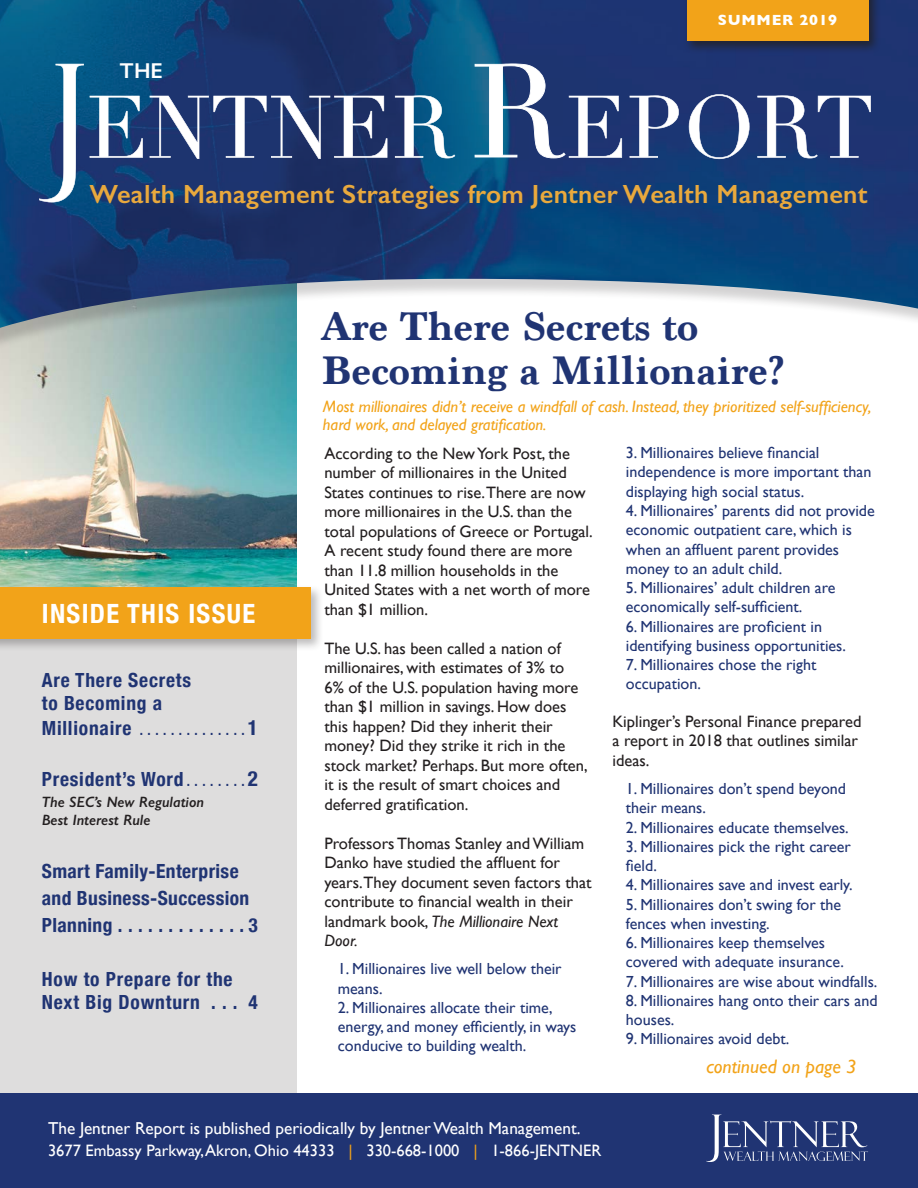
<style>
.page{position:relative;width:918px;height:1188px;background:#fff}
.page>*{position:absolute;margin:0;border:0;box-sizing:border-box;transform-origin:0 0}
.t1{font:700 42px/43.5px "Marion";color:#203473}
.t2{font:700 condensed 26.55px "Helvetica Neue";letter-spacing:.05em;color:#fff}
.t3{font:600 26.4px "Gill Sans";letter-spacing:.01em;color:#e9a93d}
.t4{font:600 21.6px "Gill Sans";color:#fff}
.t5{font:700 condensed 19.5px/23.4px "Helvetica Neue";letter-spacing:.04em;color:#203473}
.t6{font:700 condensed 19.5px/27px "Helvetica Neue";letter-spacing:.02em;color:#203473}
.t7{font:italic 19.5px "Gill Sans";color:#f2a319}
.t8{font:17.25px "Gill Sans";color:#fff}
.t9{font:16.5px/19.5px "Gill Sans";color:#231f20}
.t10{font:italic 16.5px/18.8px "Gill Sans";color:#f2a319}
.t11{font:16.5px "Gill Sans";color:#fff}
.t12{font:16.05px/19.2px "Gill Sans";color:#203473}
.t13{font:italic 600 15px/18px "Gill Sans";color:#231f20}
.t14{font:700 15px "Gill Sans";letter-spacing:.05em;color:#fff}
.t15{font:700 condensed 13.5px "Helvetica Neue";color:#203473}
.s1{font-size:19.5px}
.s2{font-size:21px}
.s3{font-size:13.5px}
.s4{font-style:italic}
.s5{color:#f2a319}
</style>
<div class="page">
<div style="left:0;top:0;width:297px;height:1188px;background:#dedddd"></div>
<img style="left:0;top:358px;width:297px;height:226px">
<div style="left:0;top:0;width:918px;height:358px;background:#231f20;opacity:.2"></div>
<img style="left:0;top:0;width:918px;height:328px">
<svg style="left:39px;top:64px;width:45px;height:138px;background:#5080a4"></svg>
<svg style="left:90px;top:96px;width:53px;height:62px;background:#5a7ea3"></svg>
<svg style="left:150px;top:96px;width:237px;height:63px;background:#52638e"></svg>
<svg style="left:395px;top:95px;width:60px;height:63px"></svg>
<svg style="left:475px;top:63px;width:147px;height:95px"></svg>
<svg style="left:630px;top:95px;width:49px;height:63px"></svg>
<svg style="left:689px;top:93px;width:61px;height:66px"></svg>
<svg style="left:757px;top:95px;width:114px;height:63px"></svg>
<div style="left:683px;top:0;width:198px;height:54px;background:#231f20;opacity:.8"></div>
<div style="left:687px;top:0;width:181px;height:40px;background:#f2a319"></div>
<div style="left:0;top:584px;width:324px;height:68px;background:#231f20;opacity:.3"></div>
<div style="left:0;top:587px;width:310px;height:52px;background:#f2a319"></div>
<div style="left:0;top:1094px;width:918px;height:94px;background:#203473"></div>
<svg style="left:706px;top:1115px;width:162px;height:47px"></svg>
<p class="t4" style="left:120px;top:58px;width:45px">THE</p>
<p class="t14" style="left:718px;top:8px;width:121px">SUMMER 2019</p>
<p class="t3" style="left:90px;top:179px;width:780px">Wealth Management Strategies from Jentner Wealth Management</p>
<p class="t1" style="left:321px;top:305px;width:465px">Are There Secrets to<br>Becoming a Millionaire?</p>
<p class="t2" style="left:42px;top:592px;width:215px">INSIDE THIS ISSUE</p>
<p class="t5" style="left:42px;top:667px;width:151px">Are There Secrets to Becoming a</p>
<p class="t15" style="left:42px;top:719px;width:218px"><span class="s1">Millionaire</span> . . . . . . . . . . . . . <span class="s2">1</span></p>
<p class="t5" style="left:42px;top:766px;width:218px">President’s Word <span class="s3">. . . . . . .</span> <span class="s2">2</span></p>
<p class="t13" style="left:42px;top:793px;width:164px">The SEC’s New Regulation<br>Best Interest Rule</p>
<p class="t6" style="left:42px;top:856px;width:218px">Smart Family-Enterprise and Business-Succession<br>Planning.............3</p>
<p class="t5" style="left:42px;top:966px;width:217px">How to Prepare for the<br>Next Big Downturn . . . 4</p>
<p class="t10" style="left:323px;top:397px;width:550px">Most millionaires didn’t receive a windfall of cash. Instead, they prioritized self-sufficiency, hard work, and delayed gratification.</p>
<p class="t9" style="left:324px;top:443px;width:270px">According to the New York Post, the number of millionaires in the United States continues to rise.There are now more millionaires in the U.S. than the total populations of Greece or Portugal.<br>A recent study found there are more than 11.8 million households in the United States with a net worth of more than $1 million.</p>
<p class="t9" style="left:324px;top:638px;width:265px">The U.S. has been called a nation of millionaires, with estimates of 3% to 6% of the U.S. population having more than $1 million in savings. How does this happen? Did they inherit their money? Did they strike it rich in the stock market? Perhaps. But more often, it is the result of smart choices and deferred gratification.</p>
<p class="t9" style="left:324px;top:833px;width:269px">Professors Thomas Stanley and William<br>Danko have studied the affluent for years.They document seven factors that contribute to financial wealth in their landmark book, <span class="s4">The Millionaire Next<br>Door.</span></p>
<p class="t12" style="left:338px;top:959px;width:225px">1. Millionaires live well below their means.</p>
<p class="t12" style="left:338px;top:998px;width:240px">2. Millionaires allocate their time, energy, and money efficiently, in ways conducive to building wealth.</p>
<p class="t12" style="left:626px;top:443px;width:247px">3. Millionaires believe financial independence is more important than displaying high social status.</p>
<p class="t12" style="left:626px;top:501px;width:250px">4. Millionaires’ parents did not provide economic outpatient care, which is when an affluent parent provides money to an adult child.</p>
<p class="t12" style="left:626px;top:578px;width:211px">5. Millionaires’ adult children are economically self-sufficient.</p>
<p class="t12" style="left:626px;top:616px;width:222px">6. Millionaires are proficient in identifying business opportunities.</p>
<p class="t12" style="left:626px;top:655px;width:192px">7. Millionaires chose the right occupation.</p>
<p class="t9" style="left:612px;top:711px;width:251px">Kiplinger’s Personal Finance prepared a report in 2018 that outlines similar ideas.</p>
<p class="t12" style="left:626px;top:779px;width:222px">1. Millionaires don’t spend beyond their means.</p>
<p class="t12" style="left:626px;top:817px;width:224px">2. Millionaires educate themselves.</p>
<p class="t12" style="left:626px;top:837px;width:227px">3. Millionaires pick the right career field.</p>
<p class="t12" style="left:626px;top:875px;width:228px">4. Millionaires save and invest early.</p>
<p class="t12" style="left:626px;top:894px;width:217px">5. Millionaires don’t swing for the fences when investing.</p>
<p class="t12" style="left:626px;top:933px;width:220px">6. Millionaires keep themselves covered with adequate insurance.</p>
<p class="t12" style="left:626px;top:972px;width:253px">7. Millionaires are wise about windfalls.</p>
<p class="t12" style="left:626px;top:991px;width:253px">8. Millionaires hang onto their cars and houses.</p>
<p class="t12" style="left:626px;top:1029px;width:165px">9. Millionaires avoid debt.</p>
<p class="t7" style="left:706px;top:1055px;width:152px">continued on page 3</p>
<p class="t8" style="left:48px;top:1118px;width:534px">The Jentner Report is published periodically by Jentner Wealth Management.</p>
<p class="t11" style="left:48px;top:1141px;width:555px">3677 Embassy Parkway, Akron, Ohio 44333 <span class="s5">|</span> 330-668-1000 <span class="s5">|</span> 1-866-JENTNER</p>
</div>
